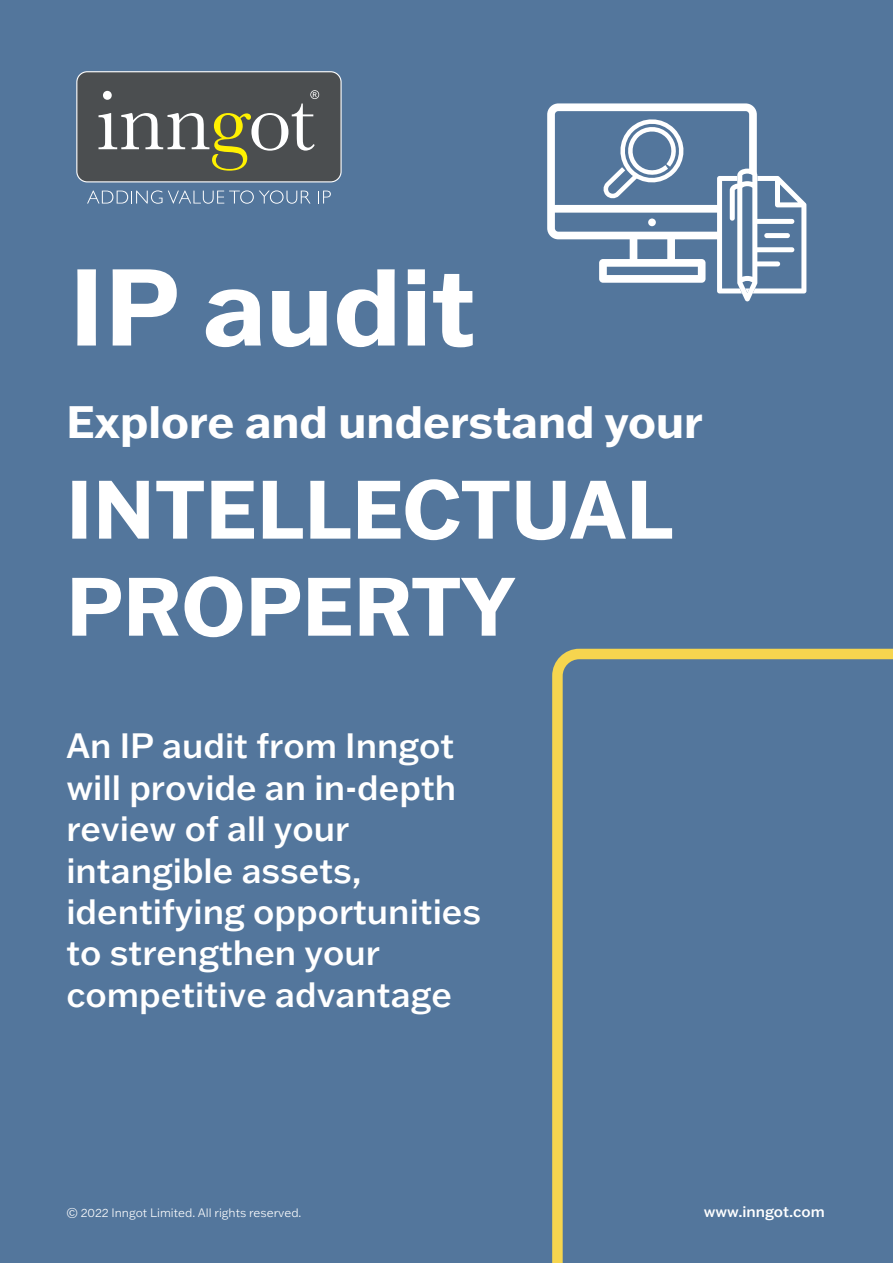
<style>
.page{position:relative;width:893px;height:1263px;background:#53769c}
.page>*{position:absolute;margin:0;border:0;box-sizing:border-box;transform-origin:0 0}
.t1{font:700 106.5px "Franklin Gothic ATF";color:#fff}
.t2{font:700 80.85px/97.1px "Franklin Gothic ATF";color:#fff}
.t3{font:700 44.55px "Franklin Gothic ATF";color:#fff}
.t4{font:500 34.5px/41.4px "Franklin Gothic ATF";color:#fff}
.t5{font:500 15px "Franklin Gothic ATF";color:#fff}
.t6{font:300 12px "Franklin Gothic ATF";color:#fff}
</style>
<div class="page">
<svg style="left:552px;top:649px;width:341px;height:614px"></svg>
<svg style="left:87px;top:190px;width:224px;height:14px"></svg>
<svg style="left:318px;top:191px;width:13px;height:13px"></svg>
<div style="left:77px;top:72px;width:264px;height:110px;background:#4b4e50;border-radius:10px"></div>
<div style="left:76px;top:71px;width:266px;height:111px;border:1px solid #fff;border-radius:10px"></div>
<svg style="left:99px;top:90px;width:220px;height:81px"></svg>
<svg style="left:547px;top:103px;width:259px;height:198px"></svg>
<h1 class="t1" style="left:70px;top:236px;width:408px">IP audit</h1>
<p class="t3" style="left:66px;top:392px;width:638px">Explore and understand your</p>
<h2 class="t2" style="left:66px;top:459px;width:609px">INTELLECTUAL<br>PROPERTY</h2>
<p class="t4" style="left:66px;top:724px;width:416px">An IP audit from Inngot will provide an in-depth review of all your intangible assets, identifying opportunities to strengthen your competitive advantage</p>
<p class="t6" style="left:66px;top:1205px;width:237px">© 2022 Inngot Limited. All rights reserved.</p>
<p class="t5" style="left:704px;top:1202px;width:123px">www.inngot.com</p>
</div>
